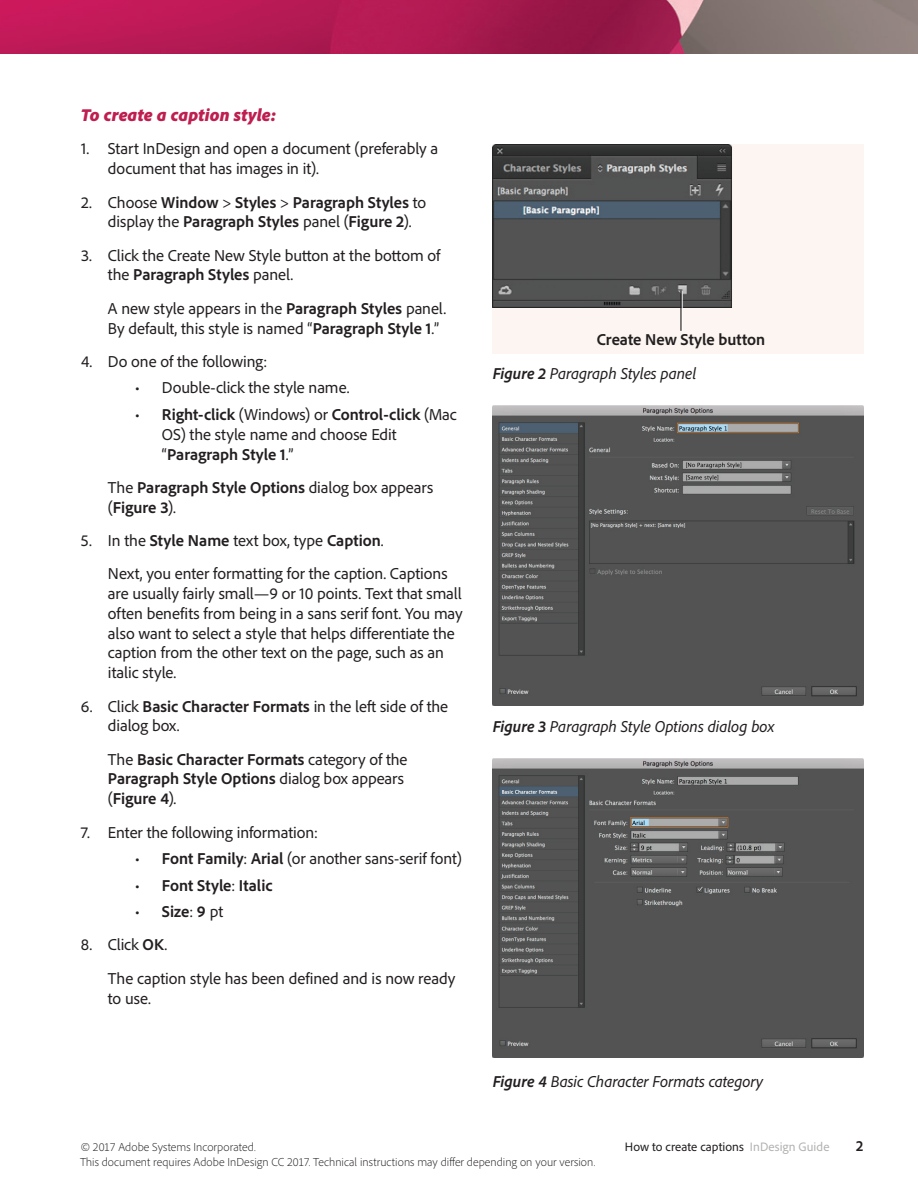
<style>
.page{position:relative;width:918px;height:1188px;background:#fff}
.page>*{position:absolute;margin:0;border:0;box-sizing:border-box;transform-origin:0 0}
.t1{font:italic 900 18px "Adobe Clean";color:#be1e50}
.t2{font:16.5px/19.8px "Adobe Clean";letter-spacing:-.005em;color:#231f20}
.t3{font:700 16.5px/19.8px "Adobe Clean";color:#231f20}
.t4{font:italic 16.5px "Adobe Clean";letter-spacing:-.005em;color:#231f20}
.t5{font:700 semi-condensed 15px "Adobe Clean";color:#231f20}
.t6{font:12.75px "Adobe Clean";letter-spacing:.005em;color:#231f20}
.t7{font:300 12px "Adobe Clean";letter-spacing:.005em;color:#231f20}
.s1{font-weight:400}
.s2{font-weight:700}
.s3{color:#b3b2b1}
</style>
<div class="page">
<img style="left:0;top:0;width:918px;height:54px">
<div style="left:492px;top:145px;width:371px;height:209px;background:#fcf5f1"></div>
<img style="left:493px;top:145px;width:239px;height:163px">
<img style="left:492px;top:406px;width:371px;height:299px">
<img style="left:492px;top:759px;width:371px;height:299px">
<hr style="left:682px;top:291px;width:1px;height:40px;background:#fff">
<hr style="left:680px;top:290px;width:2px;height:41px;background:#231f20">
<p class="t1" style="left:81px;top:103px;width:197px">To create a caption style:</p>
<p class="t2" style="left:108px;top:138px;width:332px;text-indent:-27px">1. Start InDesign and open a document (preferably a document that has images in it).</p>
<p class="t3" style="left:108px;top:191px;width:320px;text-indent:-27px"><span class="s1">2. Choose</span> Window <span class="s1">&gt;</span> Styles <span class="s1">&gt;</span> Paragraph Styles <span class="s1">to display the</span> Paragraph Styles <span class="s1">panel (</span>Figure 2<span class="s1">).</span></p>
<p class="t2" style="left:108px;top:245px;width:334px;text-indent:-27px">3. Click the Create New Style button at the bottom of the <span class="s2">Paragraph Styles</span> panel.</p>
<p class="t2" style="left:108px;top:298px;width:340px">A new style appears in the <span class="s2">Paragraph Styles</span> panel.<br>By default, this style is named “<span class="s2">Paragraph Style 1</span>.”</p>
<p class="t2" style="left:81px;top:351px;width:188px">4. Do one of the following:</p>
<p class="t2" style="left:135px;top:377px;width:216px">• Double-click the style name.</p>
<p class="t2" style="left:162px;top:404px;width:296px;text-indent:-27px">• <span class="s2">Right-click</span> (Windows) or <span class="s2">Control-click</span> (Mac<br>OS) the style name and choose Edit “<span class="s2">Paragraph Style 1</span>.”</p>
<p class="t3" style="left:108px;top:477px;width:327px"><span class="s1">The</span> Paragraph Style Options <span class="s1">dialog box appears (</span>Figure 3<span class="s1">).</span></p>
<p class="t2" style="left:108px;top:523px;width:341px;line-height:33.3px;text-indent:-27px">5. In the <span class="s2">Style Name</span> text box, type <span class="s2">Caption</span>.<br>Next, you enter formatting for the caption. Captions</p>
<p class="t2" style="left:108px;top:583px;width:356px">are usually fairly small—9 or 10 points. Text that small often benefits from being in a sans serif font. You may also want to select a style that helps differentiate the caption from the other text on the page, such as an italic style.</p>
<p class="t2" style="left:108px;top:696px;width:342px;text-indent:-27px">6. Click <span class="s2">Basic Character Formats</span> in the left side of the dialog box.</p>
<p class="t3" style="left:108px;top:749px;width:301px"><span class="s1">The</span> Basic Character Formats <span class="s1">category of the<br></span>Paragraph Style Options <span class="s1">dialog box appears (</span>Figure 4<span class="s1">).</span></p>
<p class="t2" style="left:81px;top:822px;width:238px">7. Enter the following information:</p>
<p class="t2" style="left:135px;top:848px;width:328px">• <span class="s2">Font Family</span>: <span class="s2">Arial</span> (or another sans-serif font)</p>
<p class="t3" style="left:135px;top:875px;width:139px"><span class="s1">•</span> Font Style<span class="s1">:</span> Italic</p>
<p class="t3" style="left:135px;top:901px;width:90px"><span class="s1">•</span> Size<span class="s1">:</span> 9 <span class="s1">pt</span></p>
<p class="t2" style="left:108px;top:928px;width:349px;line-height:33.3px;text-indent:-27px">8. Click <span class="s2">OK</span>.<br>The caption style has been defined and is now ready</p>
<p class="t2" style="left:108px;top:988px;width:45px">to use.</p>
<p class="t3" style="left:597px;top:329px;width:170px">Create New Style button</p>
<p class="t4" style="left:493px;top:363px;width:205px"><span class="s2">Figure 2</span> Paragraph Styles panel</p>
<p class="t4" style="left:493px;top:716px;width:283px"><span class="s2">Figure 3</span> Paragraph Style Options dialog box</p>
<p class="t4" style="left:493px;top:1071px;width:272px"><span class="s2">Figure 4</span> Basic Character Formats category</p>
<p class="t7" style="left:81px;top:1139px;width:176px">© 2017 Adobe Systems Incorporated.</p>
<p class="t6" style="left:625px;top:1139px;width:206px">How to create captions <span class="s3">InDesign Guide</span></p>
<p class="t5" style="left:856px;top:1137px;width:9px">2</p>
<p class="t7" style="left:80px;top:1154px;width:517px">This document requires Adobe InDesign CC 2017. Technical instructions may differ depending on your version.</p>
</div>
